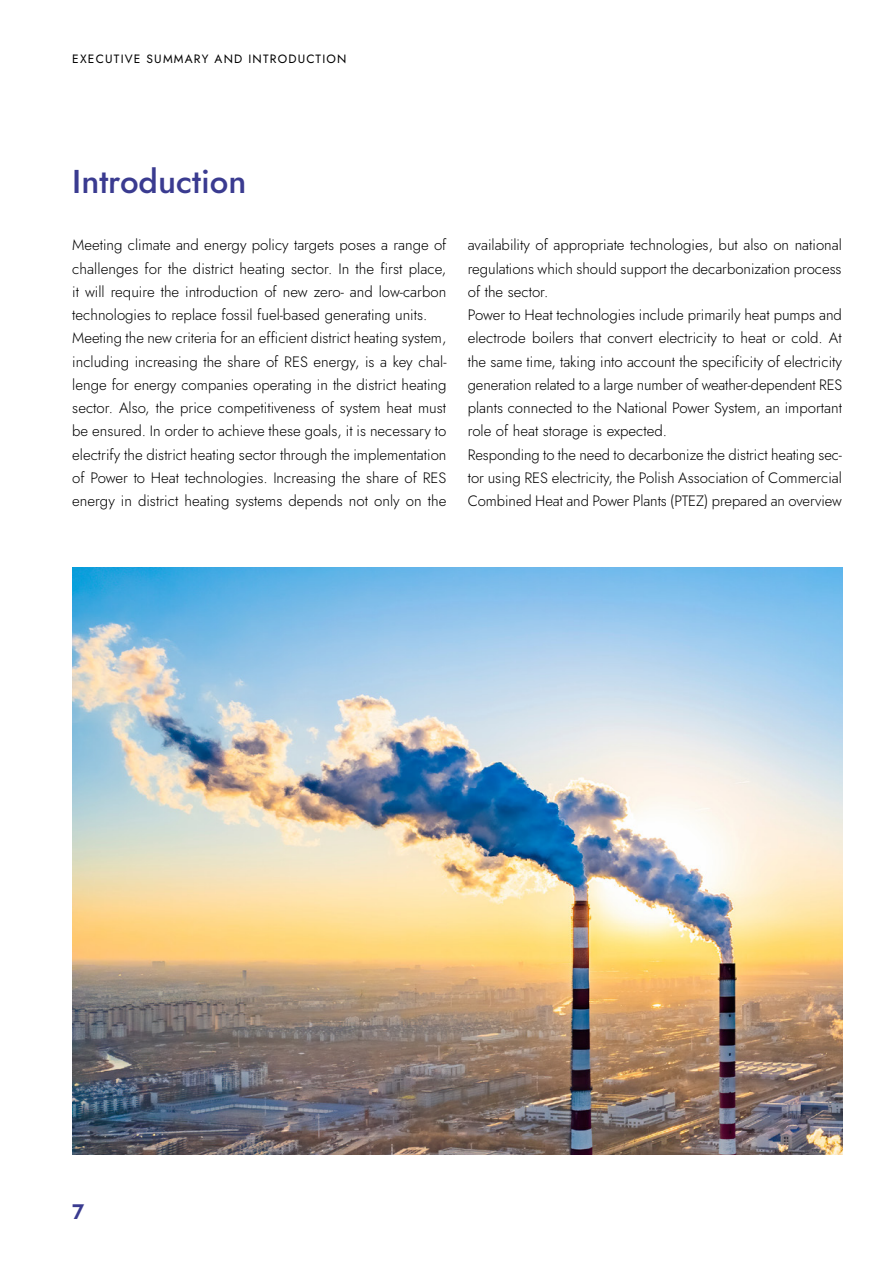
<style>
.page{position:relative;width:893px;height:1263px;background:#fff}
.page>*{position:absolute;margin:0;border:0;box-sizing:border-box;transform-origin:0 0}
.t1{font:500 33px "Jost";color:#3a3b90}
.t2{font:600 21px "Jost";color:#3a3b90}
.t3{font:300 15px/23.2px "Jost";color:#000}
.t4{font:12px "Jost";letter-spacing:.1em;color:#000}
</style>
<div class="page">
<img style="left:72px;top:568px;width:770px;height:586px">
<p class="t4" style="left:72px;top:51px;width:276px">EXECUTIVE SUMMARY AND INTRODUCTION</p>
<h1 class="t1" style="left:72px;top:159px;width:176px">Introduction</h1>
<p class="t3" style="left:72px;top:234px;width:376px">Meeting climate and energy policy targets poses a range of challenges for the district heating sector. In the first place, it will require the introduction of new zero- and low-carbon technologies to replace fossil fuel-based generating units.<br>Meeting the new criteria for an efficient district heating system, including increasing the share of RES energy, is a key chal&shy;lenge for energy companies operating in the district heating sector. Also, the price competitiveness of system heat must be ensured. In order to achieve these goals, it is necessary to electrify the district heating sector through the implementation of Power to Heat technologies. Increasing the share of RES energy in district heating systems depends not only on the</p>
<p class="t3" style="left:468px;top:234px;width:376px">availability of appropriate technologies, but also on national regulations which should support the decarbonization process of the sector.<br>Power to Heat technologies include primarily heat pumps and electrode boilers that convert electricity to heat or cold. At the same time, taking into account the specificity of electricity generation related to a large number of weather-dependent RES plants connected to the National Power System, an important role of heat storage is expected.<br>Responding to the need to decarbonize the district heating sec&shy;tor using RES electricity, the Polish Association of Commercial Combined Heat and Power Plants (PTEZ) prepared an overview</p>
<h2 class="t2" style="left:72px;top:1197px;width:14px">7</h2>
</div>
